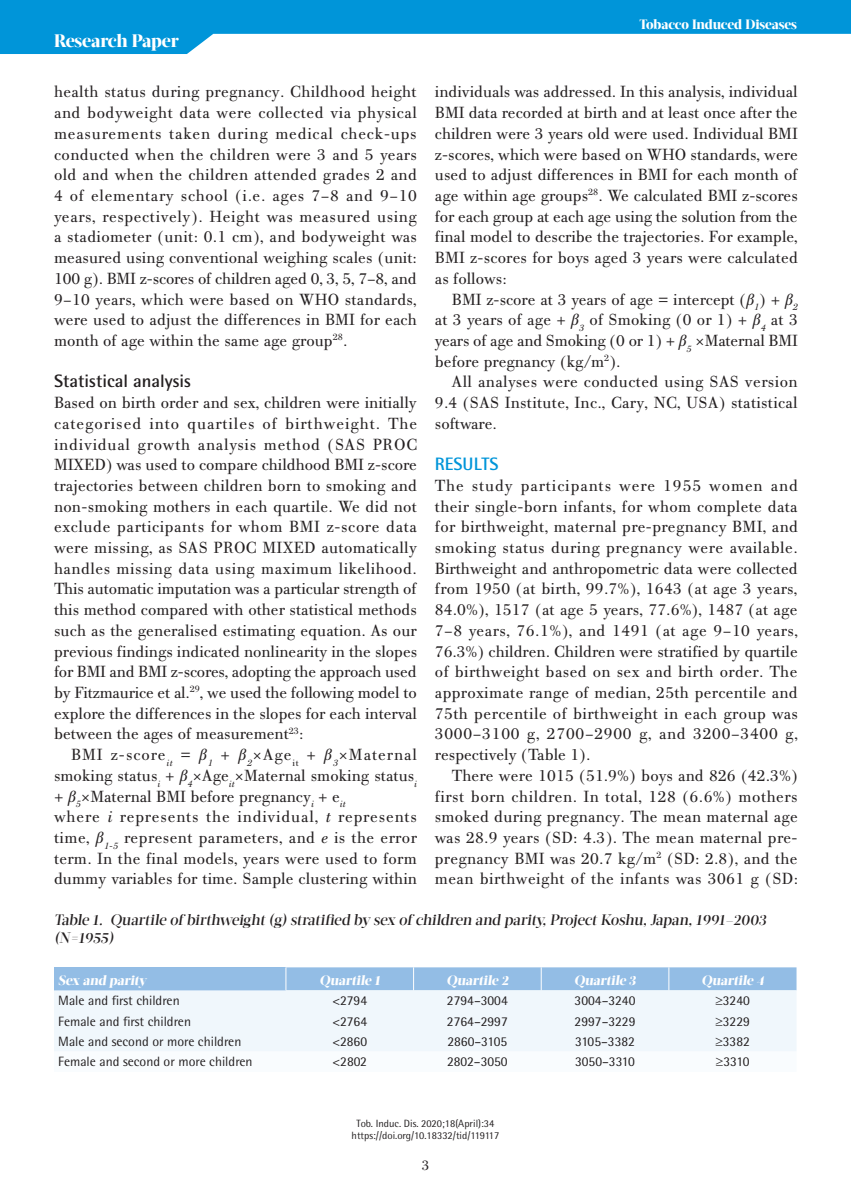
<style>
.page{position:relative;width:851px;height:1191px;background:#fff}
.page>*{position:absolute;margin:0;border:0;box-sizing:border-box;transform-origin:0 0}
.t1{font:700 18px "Rotis Semi Sans Hel";color:#231f20}
.t2{font:800 18px "Acta Display W04";letter-spacing:-.01em;color:#fff}
.t3{font:700 18px "Rotis Semi Sans Hel";color:#0095d9}
.t4{font:17.25px/20.7px "PF Bodoni Text";letter-spacing:.005em;color:#231f20;text-align:justify}
.t5{font:500 15px/18px "Acta Display W04";color:#231f20}
.t6{font:15px "PF Bodoni Text";color:#231f20}
.t7{font:13.5px "Rotis Semi Sans Hel";color:#231f20}
.t8{font:800 13.5px "Acta Display W04";letter-spacing:-.01em;color:#fff}
.t9{font:10.5px/12.6px "Rotis Semi Sans Hel";color:#231f20;text-align:center}
.s1{font-style:italic}
.s2{font-family:"Georgia";font-size:15px}
</style>
<div class="page">
<svg style="left:0;top:0;width:850px;height:54px;fill:#0095d9"></svg>
<div style="left:54px;top:967px;width:232px;height:23px;background:#93bde5"></div>
<div style="left:54px;top:990px;width:742px;height:61px;background:#f0f7fc"></div>
<div style="left:285px;top:967px;width:511px;height:23px;background:#93bde5"></div>
<p class="t2" style="left:54px;top:30px;width:126px">Research Paper</p>
<p class="t8" style="left:639px;top:17px;width:159px">Tobacco Induced Diseases</p>
<p class="t4" style="left:54px;top:82px;width:364px">health status during pregnancy. Childhood height and bodyweight data were collected via physical measurements taken during medical check-ups conducted when the children were 3 and 5 years old and when the children attended grades 2 and 4 of elementary school (i.e. ages 7–8 and 9–10 years, respectively). Height was measured using a stadiometer (unit: 0.1 cm), and bodyweight was measured using conventional weighing scales (unit:<br>100 g). BMI z-scores of children aged 0, 3, 5, 7–8, and 9–10 years, which were based on WHO standards, were used to adjust the differences in BMI for each month of age within the same age group<sup>28</sup>.</p>
<p class="t1" style="left:54px;top:370px;width:138px">Statistical analysis</p>
<p class="t4" style="left:54px;top:392px;width:364px">Based on birth order and sex, children were initially categorised into quartiles of birthweight. The individual growth analysis method (SAS PROC MIXED) was used to compare childhood BMI z-score trajectories between children born to smoking and non-smoking mothers in each quartile. We did not exclude participants for whom BMI z-score data were missing, as SAS PROC MIXED automatically handles missing data using maximum likelihood.<br>This automatic imputation was a particular strength of this method compared with other statistical methods such as the generalised estimating equation. As our previous findings indicated nonlinearity in the slopes for BMI and BMI z-scores, adopting the approach used by Fitzmaurice et al.<sup>29</sup>, we used the following model to explore the differences in the slopes for each interval between the ages of measurement<sup>23</sup>:</p>
<p class="t4" style="left:54px;top:744px;width:364px;text-align:left;text-indent:17px">BMI z-score<sub>it</sub> = <span class="s1">β</span><sub>1</sub> + <span class="s1">β</span><sub>2</sub><span class="s2">×</span>Age<sub>it</sub> + <span class="s1">β</span><sub>3</sub><span class="s2">×</span>Maternal smoking status<sub>i</sub> + <span class="s1">β</span><sub>4</sub><span class="s2">×</span>Age<sub>it</sub><span class="s2">×</span>Maternal smoking status<sub>i </sub>+ <span class="s1">β</span><sub>5</sub><span class="s2">×</span>Maternal BMI before pregnancy<sub>i</sub> + e<sub>it<br></sub>where <span class="s1">i</span> represents the individual, <span class="s1">t</span> represents time, <span class="s1">β</span><sub>1-5</sub> represent parameters, and <span class="s1">e</span> is the error term. In the final models, years were used to form dummy variables for time. Sample clustering within</p>
<p class="t4" style="left:435px;top:82px;width:364px">individuals was addressed. In this analysis, individual BMI data recorded at birth and at least once after the children were 3 years old were used. Individual BMI z-scores, which were based on WHO standards, were used to adjust differences in BMI for each month of age within age groups<sup>28</sup>. We calculated BMI z-scores for each group at each age using the solution from the final model to describe the trajectories. For example, BMI z-scores for boys aged 3 years were calculated as follows:</p>
<p class="t4" style="left:435px;top:289px;width:364px;text-indent:17px">BMI z-score at 3 years of age = intercept (<span class="s1">β</span><sub>1</sub>) + <span class="s1">β</span><sub>2 </sub>at 3 years of age + <span class="s1">β</span><sub>3</sub> of Smoking (0 or 1) + <span class="s1">β</span><sub>4</sub> at 3 years of age and Smoking (0 or 1) + <span class="s1">β</span><sub>5</sub> <span class="s2">×</span>Maternal BMI before pregnancy (kg/m<sup>2</sup>).</p>
<p class="t4" style="left:435px;top:372px;width:364px;text-indent:17px">All analyses were conducted using SAS version 9.4 (SAS Institute, Inc., Cary, NC, USA) statistical software.</p>
<p class="t3" style="left:435px;top:453px;width:65px">RESULTS</p>
<p class="t4" style="left:435px;top:475px;width:364px">The study participants were 1955 women and their single-born infants, for whom complete data for birthweight, maternal pre-pregnancy BMI, and smoking status during pregnancy were available.<br>Birthweight and anthropometric data were collected from 1950 (at birth, 99.7%), 1643 (at age 3 years, 84.0%), 1517 (at age 5 years, 77.6%), 1487 (at age 7–8 years, 76.1%), and 1491 (at age 9–10 years, 76.3%) children. Children were stratified by quartile of birthweight based on sex and birth order. The approximate range of median, 25th percentile and 75th percentile of birthweight in each group was 3000–3100 g, 2700–2900 g, and 3200–3400 g, respectively (Table 1).</p>
<p class="t4" style="left:435px;top:765px;width:364px;text-indent:17px">There were 1015 (51.9%) boys and 826 (42.3%) first born children. In total, 128 (6.6%) mothers smoked during pregnancy. The mean maternal age was 28.9 years (SD: 4.3). The mean maternal pre&shy;pregnancy BMI was 20.7 kg/m<sup>2</sup> (SD: 2.8), and the mean birthweight of the infants was 3061 g (SD:</p>
<p class="t5" style="left:54px;top:911px;width:716px">Table 1. Quartile of birthweight (g) stratified by sex of children and parity, Proj ect Koshu, Japan, 1991–2003 (N=1955)</p>
<p class="t8" style="left:58px;top:972px;width:90px">Sex and parity</p>
<p class="t8" style="left:319px;top:972px;width:64px">Quartile 1</p>
<p class="t8" style="left:446px;top:972px;width:66px">Quartile 2</p>
<p class="t8" style="left:574px;top:972px;width:66px">Quartile 3</p>
<p class="t8" style="left:701px;top:972px;width:66px">Quartile 4</p>
<p class="t7" style="left:58px;top:992px;width:123px">Male and first children</p>
<p class="t7" style="left:332px;top:992px;width:36px">&lt;2794</p>
<p class="t7" style="left:447px;top:992px;width:62px">2794–3004</p>
<p class="t7" style="left:574px;top:992px;width:62px">3004–3240</p>
<p class="t7" style="left:715px;top:992px;width:36px">≥3240</p>
<p class="t7" style="left:58px;top:1013px;width:134px">Female and first children</p>
<p class="t7" style="left:332px;top:1013px;width:36px">&lt;2764</p>
<p class="t7" style="left:447px;top:1013px;width:62px">2764–2997</p>
<p class="t7" style="left:574px;top:1013px;width:62px">2997–3229</p>
<p class="t7" style="left:715px;top:1013px;width:36px">≥3229</p>
<p class="t7" style="left:58px;top:1033px;width:184px">Male and second or more children</p>
<p class="t7" style="left:332px;top:1033px;width:36px">&lt;2860</p>
<p class="t7" style="left:447px;top:1033px;width:61px">2860–3105</p>
<p class="t7" style="left:575px;top:1033px;width:61px">3105–3382</p>
<p class="t7" style="left:715px;top:1033px;width:36px">≥3382</p>
<p class="t7" style="left:58px;top:1053px;width:196px">Female and second or more children</p>
<p class="t7" style="left:332px;top:1053px;width:36px">&lt;2802</p>
<p class="t7" style="left:447px;top:1053px;width:62px">2802–3050</p>
<p class="t7" style="left:575px;top:1053px;width:61px">3050–3310</p>
<p class="t7" style="left:715px;top:1053px;width:35px">≥3310</p>
<p class="t9" style="left:351px;top:1116px;width:149px">Tob. Induc. Dis. 2020;18(April):34 https://doi.org/10.18332/tid/119117</p>
<p class="t6" style="left:421px;top:1156px;width:9px">3</p>
</div>
